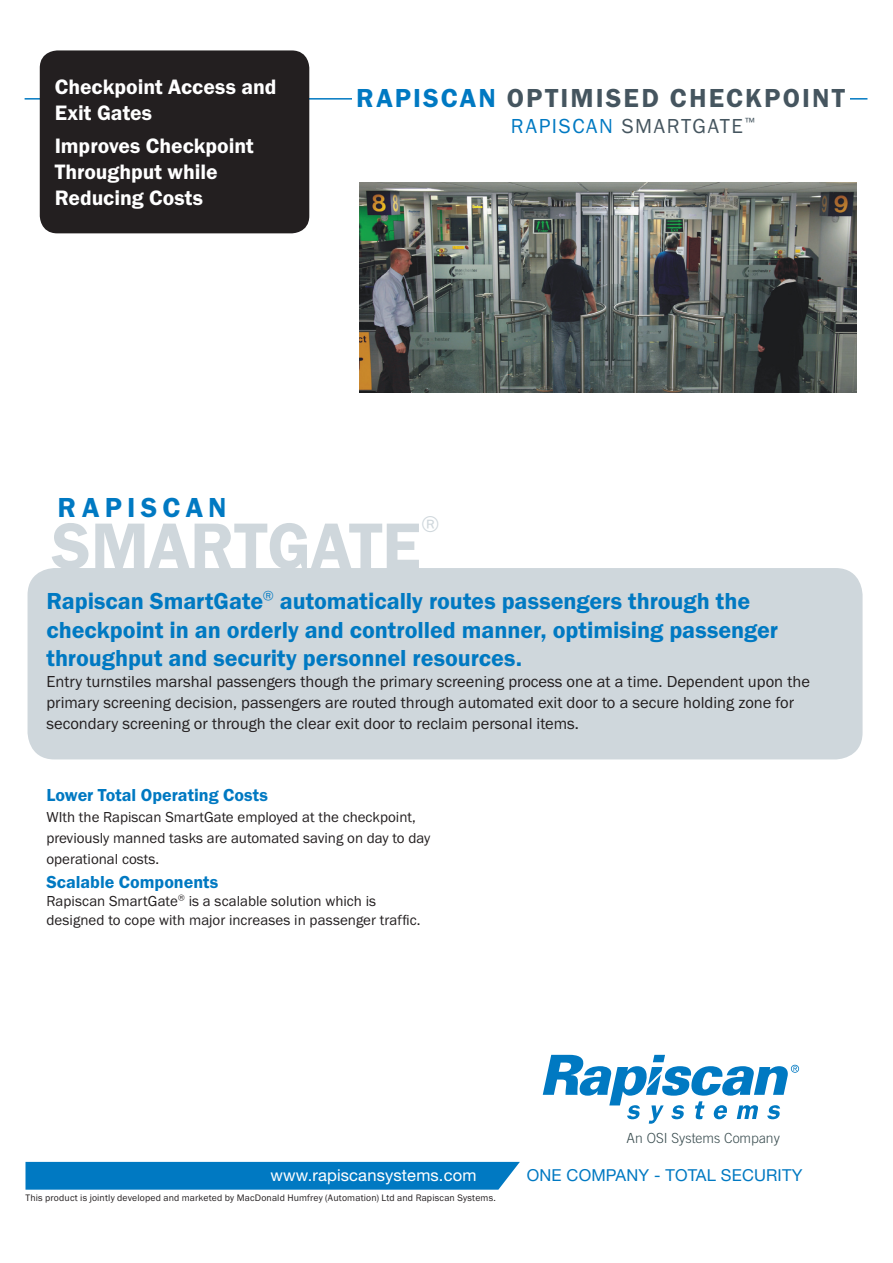
<style>
.page{position:relative;width:893px;height:1263px;background:#fff}
.page>*{position:absolute;margin:0;border:0;box-sizing:border-box;transform-origin:0 0}
.t1{font:600 67.5px "Franklin Got ITC";color:#cfd7dc}
.t2{font:600 28.5px "Franklin Got ITC";letter-spacing:.185em;color:#0079c2}
.t3{font:600 27px "Franklin Got ITC";letter-spacing:.08em;color:#45555f}
.t4{font:600 27px "Franklin Got ITC";color:#0079c2}
.t5{font:600 24px/28.5px "Franklin Got ITC";color:#0079c2}
.t6{font:600 21.6px/26px "Franklin Got ITC";color:#fff}
.t7{font:21px "Franklin Got ITC";letter-spacing:.07em;color:#45555f}
.t8{font:21px "Franklin Got ITC";color:#0079c2}
.t9{font:600 18px "Franklin Got ITC";color:#0079c2}
.t10{font:16.5px/21px "Franklin Got ITC";color:#231f20}
.t11{font:16.5px "Helvetica Neue";letter-spacing:.01em;color:#0079c2}
.t12{font:16.5px "Helvetica Neue";letter-spacing:.01em;color:#fff}
.t13{font:15px/21px "Franklin Got ITC";color:#231f20}
.t14{font:300 13.95px "Trade Gothic";color:#3a4d50}
.t15{font:9.75px "Franklin Got ITC";letter-spacing:.015em;color:#231f20}
.s1{color:#0079c2}
.s2{font-weight:400}
</style>
<div class="page">
<img style="left:359px;top:183px;width:498px;height:209px">
<hr style="left:25px;top:98px;width:842px;height:2px;background:#0079c2">
<div style="left:26px;top:1162px;width:494px;height:28px;background:#0079c2"></div>
<svg style="left:543px;top:1055px;width:256px;height:69px"></svg>
<div style="left:352px;top:73px;width:497px;height:47px;background:#fff"></div>
<div style="left:28px;top:568px;width:834px;height:191px;background:#cfd7dc;border-radius:27px"></div>
<div style="left:40px;top:50px;width:269px;height:183px;background:#231f20;border-radius:18px"></div>
<h3 class="t6" style="left:55px;top:74px;width:223px">Checkpoint Access and<br>Exit Gates</h3>
<h3 class="t6" style="left:55px;top:132px;width:201px">Improves Checkpoint<br>Throughput while<br>Reducing Costs</h3>
<h3 class="t4" style="left:356px;top:82px;width:17px">RAPIS</h3>
<h3 class="t3" style="left:441px;top:82px;width:405px"><span class="s1">CAN</span> optimised checkpoint</h3>
<p class="t8" style="left:511px;top:114px;width:28px">Rapisca</p>
<p class="t7" style="left:599px;top:114px;width:157px"><span class="s1">n</span> SMARTGATE <sup>™</sup></p>
<h2 class="t2" style="left:58px;top:491px;width:171px">R apiscan</h2>
<h1 class="t1" style="left:52px;top:507px;width:45px">SMART</h1>
<h1 class="t1" style="left:267px;top:507px;width:174px">GATE<sup>®</sup></h1>
<h3 class="t5" style="left:46px;top:586px;width:733px">Rapiscan SmartGate<span class="s2">®</span> automatically routes passengers through the checkpoint in an orderly and controlled manner, optimising passenger throughput and security personnel resources.</h3>
<p class="t10" style="left:46px;top:671px;width:765px">Entry turnstiles marshal passengers though the primary screening process one at a time. Dependent upon the primary screening decision, passengers are routed through automated exit door to a secure holding zone for secondary screening or through the clear exit door to reclaim personal items.</p>
<p class="t9" style="left:46px;top:784px;width:223px">Lower Total Operating Costs</p>
<p class="t13" style="left:46px;top:806px;width:385px">WIth the Rapiscan SmartGate employed at the checkpoint, previously manned tasks are automated saving on day to day operational costs.</p>
<p class="t9" style="left:46px;top:871px;width:173px">Scalable Components</p>
<p class="t13" style="left:46px;top:890px;width:376px;line-height:19.8px">Rapiscan SmartGate® is a scalable solution which is designed to cope with major increases in passenger traffic.</p>
<p class="t14" style="left:627px;top:1130px;width:155px">An OSI Systems Company</p>
<p class="t12" style="left:271px;top:1165px;width:207px">www.rapiscansystems.com</p>
<p class="t11" style="left:527px;top:1165px;width:277px">ONE COMPANY - TOTAL SECURITY</p>
<p class="t15" style="left:26px;top:1192px;width:472px">This product is jointly developed and marketed by MacDonald Humfrey (Automation) Ltd and Rapiscan Systems.</p>
</div>
